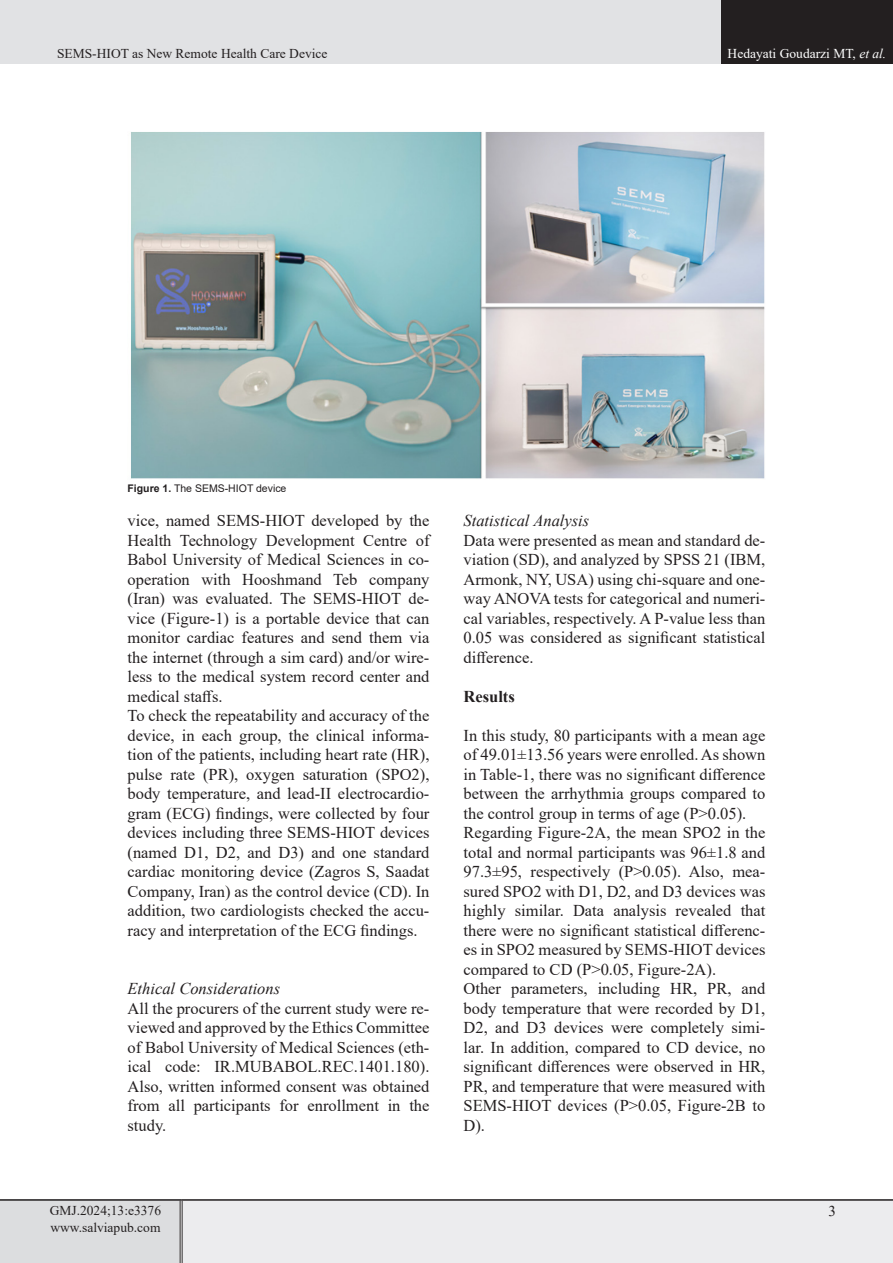
<style>
.page{position:relative;width:893px;height:1263px;background:#fff}
.page>*{position:absolute;margin:0;border:0;box-sizing:border-box;transform-origin:0 0}
.List_Paragraph{font:16.5px/19.5px "Times New Roman";color:#231f20;text-align:justify}
.List_Paragraph-2{font:italic 16.5px "Times New Roman";color:#231f20}
.List_Paragraph-3{font:700 16.5px "Times New Roman";color:#231f20}
.t1{font:15px "Times New Roman";color:#231f20}
.eeeeeeeeeeee{font:13.5px "Times New Roman";color:#231f20}
.t2{font:13.5px "Times New Roman";color:#fff}
.ttttitle{font:10.5px "Arial";color:#231f20}
.s1{font-style:italic}
.s2{font-weight:700}
</style>
<div class="page">
<div style="left:0;top:0;width:722px;height:64px;background:#e1e2e4"></div>
<div style="left:722px;top:0;width:171px;height:64px;background:#231f20"></div>
<div style="left:0;top:1200px;width:181px;height:63px;background:#dcdddf"></div>
<div style="left:181px;top:1200px;width:712px;height:63px;background:#ececee"></div>
<hr style="left:180px;top:1201px;width:3px;height:62px;background:#fff">
<hr style="left:180px;top:1201px;width:1px;height:62px;background:#231f20">
<hr style="left:182px;top:1201px;width:1px;height:62px;background:#231f20">
<hr style="left:0;top:1199px;width:181px;height:2px;background:#231f20">
<hr style="left:181px;top:1199px;width:712px;height:2px;background:#231f20">
<img style="left:131px;top:132px;width:634px;height:347px">
<p class="eeeeeeeeeeee" style="left:57px;top:44px;width:272px">SEMS-HIOT as New Remote Health Care Device</p>
<p class="t2" style="left:728px;top:44px;width:160px">Hedayati Goudarzi MT, <span class="s1">et al.</span></p>
<p class="ttttitle" style="left:128px;top:481px;width:160px"><span class="s2">Figure 1.</span> The SEMS-HIOT device</p>
<p class="List_Paragraph" style="left:128px;top:510px;width:303px">vice, named SEMS-HIOT developed by the Health Technology Development Centre of Babol University of Medical Sciences in co&shy;operation with Hooshmand Teb company (Iran) was evaluated. The SEMS-HIOT de&shy;vice (Figure-1) is a portable device that can monitor cardiac features and send them via the internet (through a sim card) and/or wire&shy;less to the medical system record center and medical staffs.</p>
<p class="List_Paragraph" style="left:128px;top:705px;width:303px">To check the repeatability and accuracy of the device, in each group, the clinical informa&shy;tion of the patients, including heart rate (HR), pulse rate (PR), oxygen saturation (SPO2), body temperature, and lead-II electrocardio&shy;gram (ECG) findings, were collected by four devices including three SEMS-HIOT devices (named D1, D2, and D3) and one standard cardiac monitoring device (Zagros S, Saadat Company, Iran) as the control device (CD). In addition, two cardiologists checked the accu&shy;racy and interpretation of the ECG findings.</p>
<p class="List_Paragraph-2" style="left:128px;top:977px;width:154px">Ethical Considerations</p>
<p class="List_Paragraph" style="left:128px;top:998px;width:303px">All the procurers of the current study were re&shy;viewed and approved by the Ethics Committee of Babol University of Medical Sciences (eth&shy;ical code: IR.MUBABOL.REC.1401.180).<br>Also, written informed consent was obtained from all participants for enrollment in the study.</p>
<p class="eeeeeeeeeeee" style="left:50px;top:1201px;width:113px">GMJ.2024;13:e3376</p>
<p class="eeeeeeeeeeee" style="left:50px;top:1217px;width:112px">www.salviapub.com</p>
<p class="List_Paragraph-2" style="left:463px;top:509px;width:127px">Statistical Analysis</p>
<p class="List_Paragraph" style="left:463px;top:530px;width:303px">Data were presented as mean and standard de&shy;viation (SD), and analyzed by SPSS 21 (IBM, Armonk, NY, USA) using chi-square and one&shy;way ANOVA tests for categorical and numeri&shy;cal variables, respectively. A P-value less than 0.05 was considered as significant statistical difference.</p>
<p class="List_Paragraph-3" style="left:463px;top:684px;width:53px">Results</p>
<p class="List_Paragraph" style="left:463px;top:725px;width:303px">In this study, 80 participants with a mean age of 49.01±13.56 years were enrolled. As shown in Table-1, there was no significant difference between the arrhythmia groups compared to the control group in terms of age (P&gt;0.05).</p>
<p class="List_Paragraph" style="left:463px;top:822px;width:303px">Regarding Figure-2A, the mean SPO2 in the total and normal participants was 96±1.8 and 97.3±95, respectively (P&gt;0.05). Also, mea&shy;sured SPO2 with D1, D2, and D3 devices was highly similar. Data analysis revealed that there were no significant statistical differenc&shy;es in SPO2 measured by SEMS-HIOT devices compared to CD (P&gt;0.05, Figure-2A).</p>
<p class="List_Paragraph" style="left:463px;top:978px;width:303px">Other parameters, including HR, PR, and body temperature that were recorded by D1, D2, and D3 devices were completely simi&shy;lar. In addition, compared to CD device, no significant differences were observed in HR, PR, and temperature that were measured with SEMS-HIOT devices (P&gt;0.05, Figure-2B to D).</p>
<p class="t1" style="left:828px;top:1201px;width:9px">3</p>
</div>
